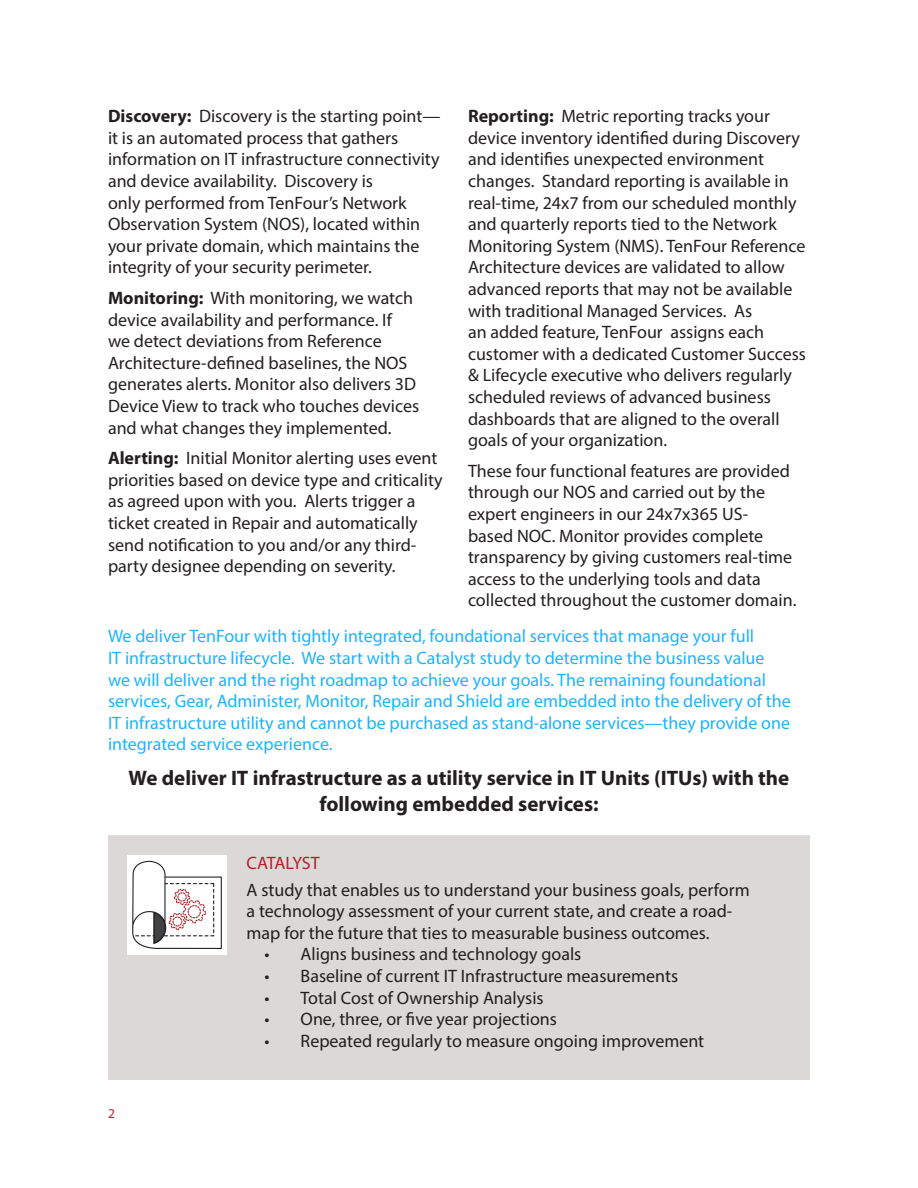
<style>
.page{position:relative;width:918px;height:1188px;background:#fff}
.page>*{position:absolute;margin:0;border:0;box-sizing:border-box;transform-origin:0 0}
.t1{font:700 21px/25.2px "Myriad Pro";color:#231f20;text-align:center}
.t2{font:18px/21.6px "Myriad Pro";color:#231f20}
.t3{font:18px/21.6px "Myriad Pro";color:#1eb3fd}
.t4{font:18px "Myriad Pro";letter-spacing:-.015em;color:#b51f27}
.t5{font:13.5px "Myriad Pro";color:#b51f27}
.s1{font-weight:700}
</style>
<div class="page">
<div style="left:108px;top:835px;width:702px;height:245px;background:#dcd8d7"></div>
<img style="left:128px;top:856px;width:99px;height:99px">
<p class="t2" style="left:108px;top:105px;width:334px"><span class="s1">Discovery:</span> Discovery is the starting point— it is an automated process that gathers information on IT infrastructure connectivity and device availability. Discovery is<br>only performed from TenFour’s Network Observation System (NOS), located within your private domain, which maintains the integrity of your security perimeter.</p>
<p class="t2" style="left:108px;top:287px;width:313px"><span class="s1">Monitoring:</span> With monitoring, we watch device availability and performance. If<br>we detect deviations from Reference Architecture-defined baselines, the NOS generates alerts. Monitor also delivers 3D Device View to track who touches devices and what changes they implemented.</p>
<p class="t2" style="left:108px;top:447px;width:336px"><span class="s1">Alerting:</span> Initial Monitor alerting uses event priorities based on device type and criticality as agreed upon with you. Alerts trigger a ticket created in Repair and automatically send notification to you and/or any third&shy;party designee depending on severity.</p>
<p class="t2" style="left:468px;top:105px;width:340px"><span class="s1">Reporting:</span> Metric reporting tracks your device inventory identified during Discovery and identifies unexpected environment changes. Standard reporting is available in real-time, 24x7 from our scheduled monthly and quarterly reports tied to the Network Monitoring System (NMS). TenFour Reference Architecture devices are validated to allow advanced reports that may not be available with traditional Managed Services. As<br>an added feature, TenFour assigns each customer with a dedicated Customer Success &amp; Lifecycle executive who delivers regularly scheduled reviews of advanced business dashboards that are aligned to the overall goals of your organization.</p>
<p class="t2" style="left:468px;top:460px;width:330px">These four functional features are provided through our NOS and carried out by the expert engineers in our 24x7x365 US&shy;based NOC. Monitor provides complete transparency by giving customers real-time access to the underlying tools and data collected throughout the customer domain.</p>
<p class="t3" style="left:108px;top:625px;width:684px">We deliver TenFour with tightly integrated, foundational services that manage your full<br>IT infrastructure lifecycle. We start with a Catalyst study to determine the business value we will deliver and the right roadmap to achieve your goals. The remaining foundational services, Gear, Administer, Monitor, Repair and Shield are embedded into the delivery of the IT infrastructure utility and cannot be purchased as stand-alone services—they provide one integrated service experience.</p>
<p class="t1" style="left:129px;top:765px;width:662px">We deliver IT infrastructure as a utility service in IT Units (ITUs) with the following embedded services:</p>
<p class="t5" style="left:108px;top:1106px;width:8px">2</p>
<p class="t4" style="left:247px;top:852px;width:75px">CATALYST</p>
<p class="t2" style="left:247px;top:878px;width:505px">A study that enables us to understand your business goals, perform a technology assessment of your current state, and create a road&shy;map for the future that ties to measurable business outcomes.</p>
<p class="t2" style="left:265px;top:943px;width:318px">• Aligns business and technology goals</p>
<p class="t2" style="left:265px;top:965px;width:415px">• Baseline of current IT Infrastructure measurements</p>
<p class="t2" style="left:265px;top:986px;width:281px">• Total Cost of Ownership Analysis</p>
<p class="t2" style="left:265px;top:1008px;width:294px">• One, three, or five year projections</p>
<p class="t2" style="left:265px;top:1030px;width:441px">• Repeated regularly to measure ongoing improvement</p>
</div>
